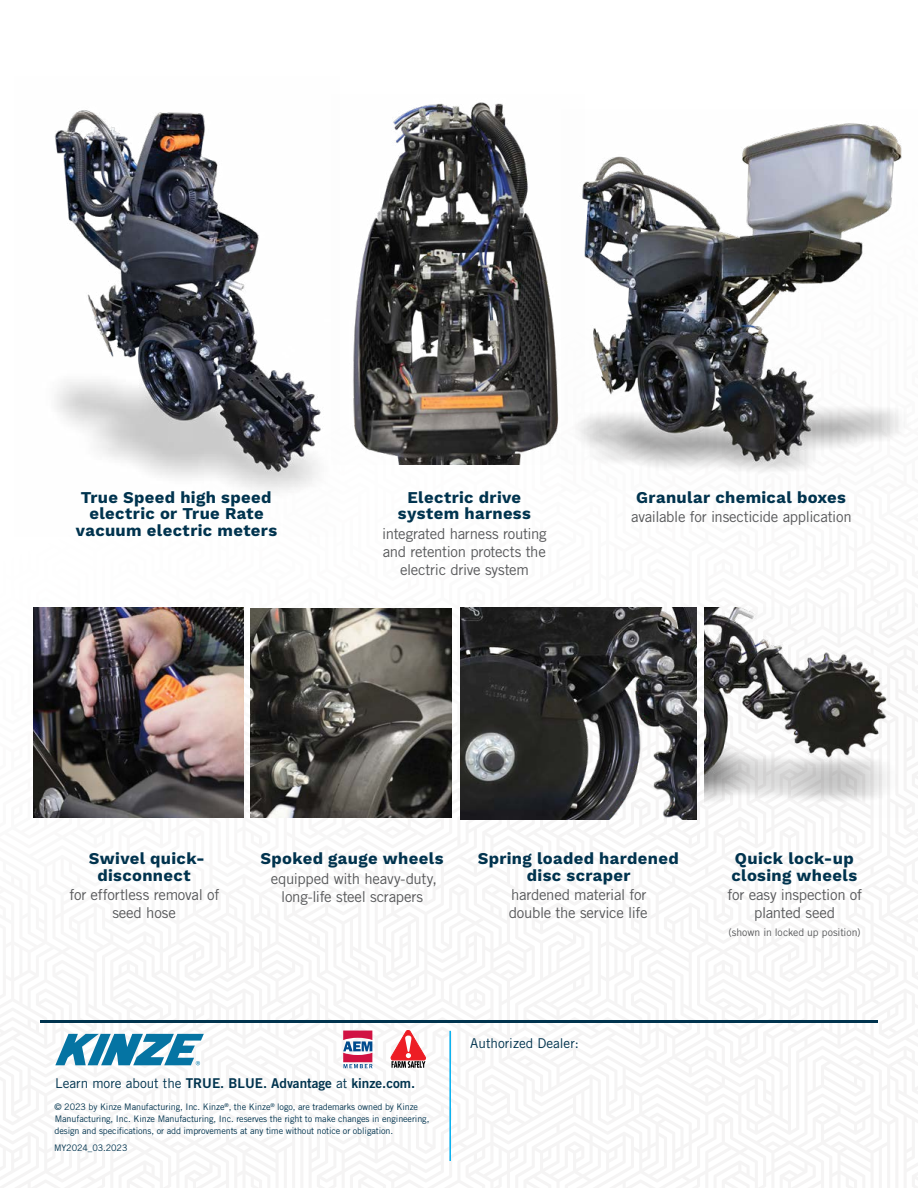
<style>
.page{position:relative;width:918px;height:1188px;background:#fff}
.page>*{position:absolute;margin:0;border:0;box-sizing:border-box;transform-origin:0 0}
.t1{font:700 16.5px/16.5px "Work Sans";letter-spacing:.02em;color:#00334e;text-align:center}
.t2{font:15px/18px "Trade Gothic LT Std";letter-spacing:-.02em;color:#58595b;text-align:center}
.t3{font:13.5px "Trade Gothic LT Std Bd 2";color:#00334e}
.t4{font:13.5px "Trade Gothic LT Std";color:#00334e}
.t5{font:10.5px "Trade Gothic LT Std";letter-spacing:-.005em;color:#58595b}
.t6{font:9px/12px "Trade Gothic LT Std";letter-spacing:-.01em;color:#00334e}
.s1{font-family:"Trade Gothic LT Std"}
</style>
<div class="page">
<img style="left:705px;top:608px;width:213px;height:209px">
<img style="left:34px;top:608px;width:210px;height:210px">
<img style="left:585px;top:123px;width:320px;height:350px">
<img style="left:460px;top:607px;width:237px;height:212px">
<img style="left:54px;top:110px;width:267px;height:382px">
<img style="left:353px;top:102px;width:232px;height:363px">
<img style="left:250px;top:608px;width:202px;height:210px">
<svg style="left:55px;top:1034px;width:149px;height:31px"></svg>
<svg style="left:391px;top:1030px;width:35px;height:38px"></svg>
<svg style="left:343px;top:1031px;width:30px;height:37px"></svg>
<hr style="left:449px;top:1031px;width:2px;height:130px;background:#00aeef">
<hr style="left:40px;top:1020px;width:838px;height:2px;background:#00334e">
<h1 class="t1" style="left:76px;top:490px;width:203px">True Speed high speed electric or True Rate vacuum electric meters</h1>
<h1 class="t1" style="left:398px;top:490px;width:134px">Electric drive system harness</h1>
<h2 class="t2" style="left:382px;top:524px;width:166px">integrated harness routing and retention protects the electric drive system</h2>
<h1 class="t1" style="left:636px;top:490px;width:211px">Granular chemical boxes</h1>
<h2 class="t2" style="left:631px;top:508px;width:222px">available for insecticide application</h2>
<h1 class="t1" style="left:89px;top:851px;width:117px">Swivel quick&shy;disconnect</h1>
<h2 class="t2" style="left:69px;top:886px;width:151px">for effortless removal of seed hose</h2>
<h1 class="t1" style="left:261px;top:851px;width:184px">Spoked gauge wheels</h1>
<h2 class="t2" style="left:271px;top:869px;width:168px">equipped with heavy-duty, long-life steel scrapers</h2>
<h1 class="t1" style="left:478px;top:851px;width:203px">Spring loaded hardened disc scraper</h1>
<h2 class="t2" style="left:509px;top:886px;width:140px;text-align:left">hardened material for double the service life</h2>
<h3 class="t3" style="left:55px;top:1075px;width:361px"><span class="s1">Learn more about the</span> TRUE. BLUE. Advantage <span class="s1">at</span> kinze.com.</h3>
<p class="t6" style="left:55px;top:1101px;width:376px">© 2023 by Kinze Manufacturing, Inc. Kinze<sup>®</sup>, the Kinze<sup>®</sup> logo, are trademarks owned by Kinze<br>Manufacturing, Inc. Kinze Manufacturing, Inc. reserves the right to make changes in engineering, design and specifications, or add improvements at any time without notice or obligation.</p>
<p class="t6" style="left:54px;top:1142px;width:75px">MY2024_03.2023</p>
<h3 class="t4" style="left:470px;top:1035px;width:110px">Authorized Dealer:</h3>
<h1 class="t1" style="left:732px;top:851px;width:127px;text-align:left">Quick lock-up closing wheels</h1>
<h2 class="t2" style="left:727px;top:886px;width:136px">for easy inspection of planted seed</h2>
<p class="t5" style="left:729px;top:926px;width:133px">(shown in locked up position)</p>
</div>
